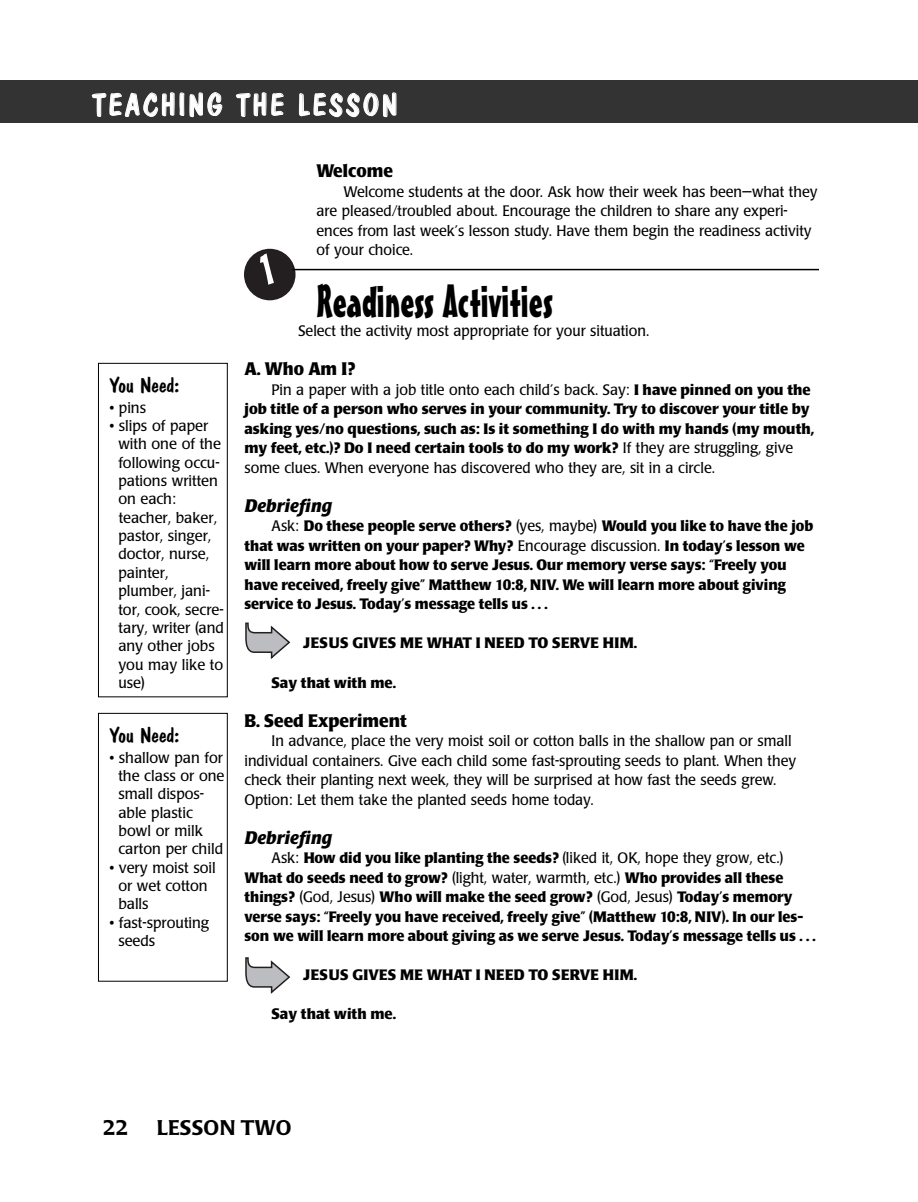
<style>
.page{position:relative;width:918px;height:1202px;background:#fff}
.page>*{position:absolute;margin:0;border:0;box-sizing:border-box;transform-origin:0 0}
.t1{font:45px "Mister Earl BT";color:#000}
.t2{font:30px "Dom Casual D";letter-spacing:.1em;color:#fff}
.t3{font:21px "Dom Casual D";color:#000;scale:1.05 1}
.t4{font:500 21px "Poppl Laudatio";letter-spacing:.01em;color:#000}
.t5{font:700 18px "Poppl Laudatio";color:#000;scale:.95 1}
.t6{font:italic 700 18px "Poppl Laudatio";color:#000}
.t7{font:700 15px/19.5px "Poppl Laudatio";color:#000;scale:.95 1}
.t8{font:15px/19.5px "Poppl Laudatio";color:#000;scale:.95 1}
.t9{font:700 15px/19.5px "Poppl Laudatio";color:#000}
.t10{font:15px/18.3px "Poppl Laudatio";color:#000}
.t11{font:700 15px "Poppl Laudatio";letter-spacing:.02em;color:#000}
.s1{font-weight:400}
</style>
<div class="page">
<hr style="left:292px;top:269px;width:527px;height:1px;background:#000">
<div style="left:0;top:80px;width:891px;height:43px;background:#333"></div>
<div style="left:891px;top:80px;width:27px;height:43px;background:#333"></div>
<div style="left:98px;top:363px;width:130px;height:334px;border:1px solid #000"></div>
<svg style="left:245px;top:622px;width:45px;height:37px"></svg>
<div style="left:98px;top:713px;width:130px;height:268px;border:1px solid #000"></div>
<svg style="left:245px;top:957px;width:45px;height:36px"></svg>
<svg style="left:244px;top:249px;width:52px;height:51px"></svg>
<h2 class="t2" style="left:92px;top:87px;width:306px">TEACHING THE LESSON</h2>
<h3 class="t3" style="left:109px;top:372px;width:68px">You Need:</h3>
<p class="t10" style="left:109px;top:399px;width:38px">• pins</p>
<p class="t10" style="left:118px;top:418px;width:107px;text-indent:-9px">• slips of paper with one of the following occu&shy;pations written on each: teacher, baker, pastor, singer, doctor, nurse, painter, plumber, jani&shy;tor, cook, secre&shy;tary, writer (and any other jobs you may like to use)</p>
<h3 class="t3" style="left:109px;top:722px;width:68px">You Need:</h3>
<p class="t10" style="left:118px;top:749px;width:108px;text-indent:-9px">• shallow pan for the class or one small dispos&shy;able plastic bowl or milk carton per child</p>
<p class="t10" style="left:118px;top:859px;width:99px;text-indent:-9px">• very moist soil or wet cotton balls</p>
<p class="t10" style="left:118px;top:915px;width:92px;text-indent:-9px">• fast-sprouting seeds</p>
<p class="t5" style="left:317px;top:164px;width:82px">Welcome</p>
<p class="t8" style="left:316px;top:183px;width:529px;text-indent:27px">Welcome students at the door. Ask how their week has been—what they are pleased/troubled about. Encourage the children to share any experi&shy;ences from last week’s lesson study. Have them begin the readiness activity of your choice.</p>
<h1 class="t1" style="left:317px;top:284px;width:238px">Readiness Activities</h1>
<p class="t8" style="left:298px;top:323px;width:371px">Select the activity most appropriate for your situation.</p>
<p class="t5" style="left:244px;top:362px;width:118px">A. Who Am I?</p>
<p class="t9" style="left:244px;top:381px;width:571px;text-indent:27px"><span class="s1">Pin a paper with a job title onto each child’s back. Say:</span> I have pinned on you the job title of a person who serves in your community. Try to discover your title by asking yes/no questions, such as: Is it something I do with my hands (my mouth, my feet, etc.)? Do I need certain tools to do my work? <span class="s1">If they are struggling, give some clues. When everyone has discovered who they are, sit in a circle.</span></p>
<p class="t6" style="left:244px;top:498px;width:89px">Debriefing</p>
<p class="t7" style="left:244px;top:518px;width:600px;text-indent:27px"><span class="s1">Ask:</span> Do these people serve others? <span class="s1">(yes, maybe)</span> Would you like to have the job that was written on your paper? Why? <span class="s1">Encourage discussion.</span> In today’s lesson we will learn more about how to serve Jesus. Our memory verse says: “Freely you have received, freely give” Matthew 10:8, NIV. We will learn more about giving service to Jesus. Today’s message tells us . . .</p>
<p class="t11" style="left:303px;top:637px;width:335px">JESUS GIVES ME WHAT I NEED TO SERVE HIM.</p>
<p class="t9" style="left:272px;top:674px;width:126px">Say that with me.</p>
<p class="t5" style="left:244px;top:713px;width:173px">B. Seed Experiment</p>
<p class="t8" style="left:244px;top:732px;width:582px;text-indent:27px">In advance, place the very moist soil or cotton balls in the shallow pan or small individual containers. Give each child some fast-sprouting seeds to plant. When they check their planting next week, they will be surprised at how fast the seeds grew.<br>Option: Let them take the planted seeds home today.</p>
<p class="t6" style="left:244px;top:830px;width:89px">Debriefing</p>
<p class="t7" style="left:244px;top:849px;width:603px;text-indent:27px"><span class="s1">Ask:</span> How did you like planting the seeds? <span class="s1">(liked it, OK, hope they grow, etc.)<br></span>What do seeds need to grow? <span class="s1">(light, water, warmth, etc.)</span> Who provides all these things? <span class="s1">(God, Jesus)</span> Who will make the seed grow? <span class="s1">(God, Jesus)</span> Today’s memory verse says: “Freely you have received, freely give” (Matthew 10:8, NIV). In our les&shy;son we will learn more about giving as we serve Jesus. Today’s message tells us . . .</p>
<p class="t11" style="left:303px;top:969px;width:335px">JESUS GIVES ME WHAT I NEED TO SERVE HIM.</p>
<p class="t9" style="left:272px;top:1005px;width:126px">Say that with me.</p>
<h3 class="t4" style="left:103px;top:1119px;width:27px">22</h3>
<h3 class="t4" style="left:157px;top:1119px;width:136px">LESSON TWO</h3>
</div>
